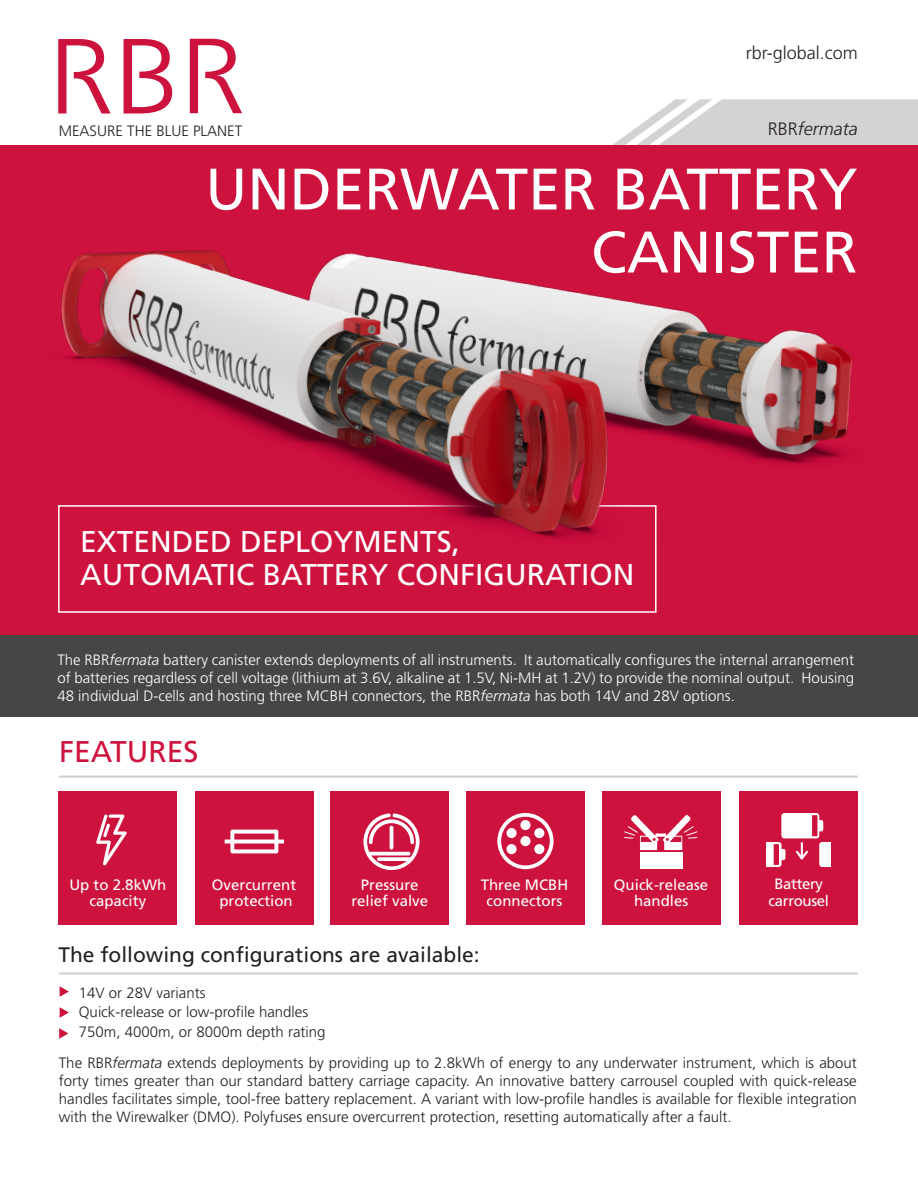
<style>
.page{position:relative;width:918px;height:1188px;background:#fff}
.page>*{position:absolute;margin:0;border:0;box-sizing:border-box;transform-origin:0 0}
.t1{font:58.5px "Frutiger LT Std";color:#fff}
.t2{font:30px "Frutiger LT Std";color:#fff}
.t3{font:30px "Frutiger LT Std";color:#cd123d}
.t4{font:21px "Frutiger LT Std";color:#231f20}
.t5{font:300 18px "Frutiger LT Std";color:#231f20}
.Title_Bar_Right{font:italic 300 18px "Frutiger LT Std";color:#231f20}
.Data_Sheet_Body{font:300 15px/18px "Frutiger LT Std";color:#231f20;text-align:justify}
.t6{font:300 15px/18px "Frutiger LT Std";color:#fff;text-align:justify}
.t7{font:15px/16.5px "Frutiger LT Std";color:#fff;text-align:center}
.t8{font:15px "Frutiger LT Std";letter-spacing:-.025em;color:#fff}
.s1{font-style:normal}
.s2{font-style:italic}
</style>
<div class="page">
<svg style="left:124px;top:39px;width:48px;height:75px"></svg>
<svg style="left:58px;top:39px;width:53px;height:75px"></svg>
<svg style="left:190px;top:39px;width:52px;height:74px"></svg>
<svg style="left:613px;top:99px;width:305px;height:46px"></svg>
<div style="left:0;top:145px;width:918px;height:565px;background:#cd123d"></div>
<div style="left:0;top:635px;width:918px;height:82px;background:#454646"></div>
<div style="left:58px;top:505px;width:599px;height:108px;border:2px solid #fff"></div>
<div style="left:740px;top:791px;width:118px;height:133px;background:#cd123d"></div>
<div style="left:59px;top:791px;width:118px;height:133px;background:#cd123d"></div>
<div style="left:331px;top:792px;width:118px;height:133px;background:#cd123d"></div>
<div style="left:466px;top:792px;width:118px;height:133px;background:#cd123d"></div>
<div style="left:602px;top:792px;width:118px;height:133px;background:#cd123d"></div>
<div style="left:195px;top:792px;width:118px;height:133px;background:#cd123d"></div>
<svg style="left:497px;top:813px;width:57px;height:56px"></svg>
<div style="left:534px;top:828px;width:10px;height:10px;background:#fff;border-radius:50%"></div>
<div style="left:520px;top:836px;width:11px;height:10px;background:#fff;border-radius:50%"></div>
<div style="left:506px;top:828px;width:11px;height:10px;background:#fff;border-radius:50%"></div>
<div style="left:520px;top:820px;width:11px;height:10px;background:#fff;border-radius:50%"></div>
<div style="left:506px;top:844px;width:11px;height:10px;background:#fff;border-radius:50%"></div>
<div style="left:534px;top:844px;width:10px;height:10px;background:#fff;border-radius:50%"></div>
<svg style="left:363px;top:813px;width:57px;height:57px"></svg>
<hr style="left:390px;top:826px;width:3px;height:24px;background:#fff;border-radius:2px">
<hr style="left:59px;top:776px;width:799px;height:2px;background:#d4d3d2">
<svg style="left:96px;top:815px;width:31px;height:50px"></svg>
<img style="left:58px;top:250px;width:795px;height:327px">
<svg style="left:225px;top:830px;width:59px;height:23px"></svg>
<div style="left:640px;top:853px;width:42px;height:16px;background:#fff"></div>
<svg style="left:624px;top:815px;width:73px;height:35px"></svg>
<svg style="left:767px;top:813px;width:64px;height:54px"></svg>
<svg style="left:60px;top:986px;width:9px;height:11px"></svg>
<svg style="left:60px;top:1007px;width:9px;height:11px"></svg>
<svg style="left:59px;top:1028px;width:9px;height:11px"></svg>
<hr style="left:59px;top:972px;width:799px;height:3px;background:#d4d3d2">
<p class="t5" style="left:746px;top:42px;width:114px">rbr-global.com</p>
<p class="Title_Bar_Right" style="left:768px;top:118px;width:92px"><span class="s1">RBR</span>fermata</p>
<p class="t1" style="left:205px;top:155px;width:654px">UNDERWATER BATTERY</p>
<p class="t1" style="left:591px;top:218px;width:268px">CANISTER</p>
<p class="Data_Sheet_Body" style="left:59px;top:123px;width:185px">MEASURE THE BLUE PLANET</p>
<p class="t2" style="left:80px;top:524px;width:382px">EXTENDED DEPLOYMENTS,</p>
<p class="t2" style="left:80px;top:557px;width:556px">AUTOMATIC BATTERY CONFIGURATION</p>
<p class="t6" style="left:57px;top:651px;width:798px">The RBR<span class="s2">fermata</span> battery canister extends deployments of all instruments. It automatically configures the internal arrangement of batteries regardless of cell voltage (lithium at 3.6V, alkaline at 1.5V, Ni-MH at 1.2V) to provide the nominal output. Housing 48 individual D-cells and hosting three MCBH connectors, the RBR<span class="s2">fermata</span> has both 14V and 28V options.</p>
<p class="t3" style="left:59px;top:734px;width:141px">FEATURES</p>
<p class="t7" style="left:69px;top:877px;width:98px">Up to 2.8kWh capacity</p>
<p class="t7" style="left:351px;top:877px;width:78px">Pressure relief valve</p>
<p class="t7" style="left:481px;top:877px;width:89px">Three MCBH</p>
<p class="t7" style="left:212px;top:877px;width:86px">Overcurrent protection</p>
<p class="t7" style="left:487px;top:893px;width:77px">connectors</p>
<p class="t4" style="left:58px;top:942px;width:423px">The following configurations are available:</p>
<p class="Data_Sheet_Body" style="left:79px;top:984px;width:128px">14V or 28V variants</p>
<p class="Data_Sheet_Body" style="left:79px;top:1003px;width:231px">Quick-release or low-profile handles</p>
<p class="Data_Sheet_Body" style="left:79px;top:1023px;width:248px">750m, 4000m, or 8000m depth rating</p>
<p class="t7" style="left:614px;top:877px;width:96px">Quick-release handles</p>
<p class="t8" style="left:775px;top:875px;width:50px">Battery</p>
<p class="t8" style="left:769px;top:892px;width:62px">carrousel</p>
<p class="Data_Sheet_Body" style="left:59px;top:1054px;width:800px">The RBR<span class="s2">fermata</span> extends deployments by providing up to 2.8kWh of energy to any underwater instrument, which is about forty times greater than our standard battery carriage capacity. An innovative battery carrousel coupled with quick-release handles facilitates simple, tool-free battery replacement. A variant with low-profile handles is available for flexible integration with the Wirewalker (DMO). Polyfuses ensure overcurrent protection, resetting automatically after a fault.</p>
</div>
